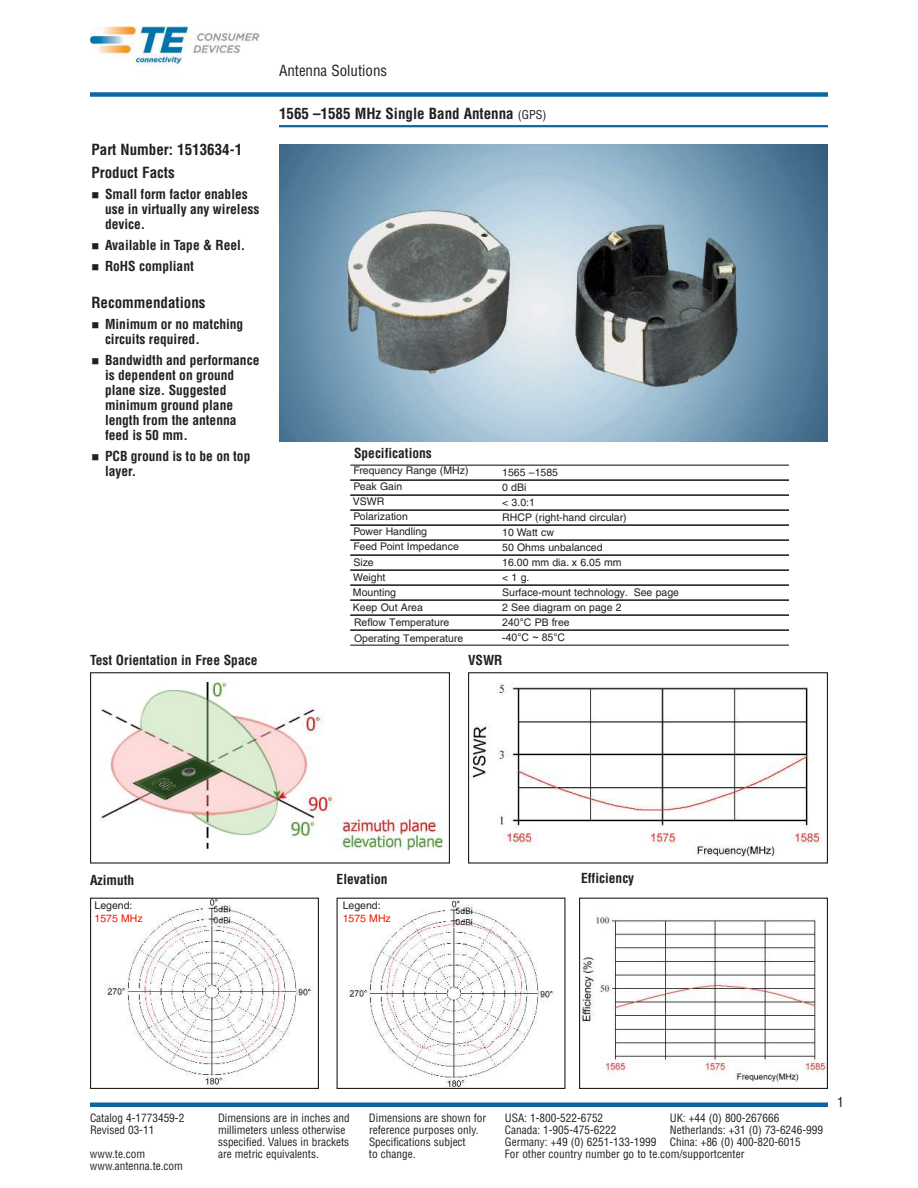
<style>
.page{position:relative;width:918px;height:1188px;background:#fff}
.page>*{position:absolute;margin:0;border:0;box-sizing:border-box;transform-origin:0 0}
.t1{font:700 condensed 15px/22.5px "Helvetica";color:#221f1f}
.t2{font:condensed 15px "Helvetica";color:#221f1f}
.t3{font:700 condensed 13.5px/15px "Helvetica";color:#221f1f}
.t4{font:condensed 13.5px "Helvetica";color:#221f1f}
.t5{font:condensed 11.25px "Helvetica";color:#221f1f}
.t6{font:10.5px/15.1px "Helvetica";color:#221f1f}
.t7{font:10.5px/15.1px "Arial";color:#221f1f}
.t8{font:10.5px "Helvetica";color:#ef1900}
.s1{font-weight:400;font-size:12px}
</style>
<div class="page">
<div style="left:90px;top:1102px;width:738px;height:5px;background:#0e66a1"></div>
<hr style="left:279px;top:125px;width:549px;height:2px;background:#0e66a1">
<img style="left:90px;top:26px;width:170px;height:41px">
<img style="left:279px;top:144px;width:549px;height:298px">
<img style="left:106px;top:900px;width:207px;height:187px">
<div style="left:90px;top:898px;width:229px;height:191px;border:1px solid #221f1f"></div>
<img style="left:349px;top:900px;width:206px;height:187px">
<div style="left:337px;top:898px;width:229px;height:191px;border:1px solid #221f1f"></div>
<img style="left:581px;top:915px;width:245px;height:171px">
<div style="left:579px;top:898px;width:249px;height:191px;border:1px solid #221f1f"></div>
<hr style="left:350px;top:465px;width:439px;height:1px;background:#221f1f">
<hr style="left:350px;top:480px;width:439px;height:1px;background:#221f1f">
<hr style="left:350px;top:495px;width:439px;height:1px;background:#221f1f">
<hr style="left:350px;top:510px;width:439px;height:1px;background:#221f1f">
<hr style="left:350px;top:525px;width:439px;height:1px;background:#221f1f">
<hr style="left:350px;top:540px;width:439px;height:1px;background:#221f1f">
<hr style="left:350px;top:555px;width:439px;height:1px;background:#221f1f">
<hr style="left:350px;top:570px;width:439px;height:1px;background:#221f1f">
<hr style="left:350px;top:585px;width:439px;height:1px;background:#221f1f">
<hr style="left:350px;top:600px;width:439px;height:1px;background:#221f1f">
<div style="left:90px;top:92px;width:738px;height:5px;background:#0e66a1"></div>
<img style="left:100px;top:677px;width:343px;height:174px">
<div style="left:90px;top:672px;width:360px;height:192px;border:1px solid #221f1f"></div>
<img style="left:471px;top:683px;width:355px;height:174px">
<div style="left:468px;top:672px;width:360px;height:192px;border:1px solid #221f1f"></div>
<hr style="left:350px;top:615px;width:439px;height:1px;background:#221f1f">
<hr style="left:350px;top:630px;width:439px;height:1px;background:#221f1f">
<hr style="left:350px;top:645px;width:439px;height:1px;background:#221f1f">
<h1 class="t2" style="left:279px;top:64px;width:110px">Antenna Solutions</h1>
<h1 class="t1" style="left:92px;top:140px;width:152px">Part Number: 1513634-1<br>Product Facts</h1>
<p class="t3" style="left:105px;top:187px;width:156px">Small form factor enables use in virtually any wireless device.</p>
<p class="t3" style="left:105px;top:235px;width:142px;line-height:21px">Available in Tape &amp; Reel.<br>RoHS compliant</p>
<h1 class="t1" style="left:92px;top:293px;width:116px">Recommendations</h1>
<p class="t3" style="left:105px;top:318px;width:140px">Minimum or no matching circuits required.</p>
<p class="t3" style="left:105px;top:354px;width:156px">Bandwidth and performance is dependent on ground plane size. Suggested minimum ground plane length from the antenna feed is 50 mm.</p>
<p class="t3" style="left:105px;top:450px;width:147px">PCB ground is to be on top layer.</p>
<h1 class="t1" style="left:279px;top:104px;width:269px">1565 –1585 MHz Single Band Antenna <span class="s1">(GPS)</span></h1>
<p class="t3" style="left:354px;top:447px;width:79px">Specifications</p>
<p class="t6" style="left:353px;top:464px;width:117px">Frequency Range (MHz)<br>Peak Gain<br>VSWR<br>Polarization<br>Power Handling<br>Feed Point Impedance<br>Size<br>Weight<br>Mounting<br>Keep Out Area</p>
<p class="t7" style="left:354px;top:615px;width:111px">Reflow Temperature<br>Operating Temperature</p>
<p class="t6" style="left:502px;top:466px;width:178px">1565 –1585<br>0 dBi<br>&lt; 3.0:1<br>RHCP (right-hand circular)<br>10 Watt cw<br>50 Ohms unbalanced<br>16.00 mm dia. x 6.05 mm<br>&lt; 1 g.<br>Surface-mount technology. See page<br>2 See diagram on page 2</p>
<p class="t7" style="left:502px;top:615px;width:69px">240°C PB free -40°C ~ 85°C</p>
<p class="t3" style="left:90px;top:654px;width:169px">Test Orientation in Free Space</p>
<p class="t3" style="left:468px;top:654px;width:36px">VSWR</p>
<p class="t3" style="left:90px;top:874px;width:46px">Azimuth</p>
<p class="t3" style="left:337px;top:873px;width:52px">Elevation</p>
<p class="t3" style="left:581px;top:871px;width:55px">Efficiency</p>
<p class="t6" style="left:94px;top:899px;width:39px">Legend:</p>
<p class="t8" style="left:94px;top:914px;width:50px">1575 MHz</p>
<p class="t6" style="left:343px;top:899px;width:39px">Legend:</p>
<p class="t8" style="left:343px;top:914px;width:50px">1575 MHz</p>
<p class="t5" style="left:90px;top:1114px;width:96px">Catalog 4-1773459-2</p>
<p class="t5" style="left:218px;top:1114px;width:133px">Dimensions are in inches and</p>
<p class="t5" style="left:369px;top:1114px;width:119px">Dimensions are shown for</p>
<p class="t5" style="left:505px;top:1114px;width:100px">USA: 1-800-522-6752</p>
<p class="t5" style="left:670px;top:1114px;width:111px">UK: +44 (0) 800-267666</p>
<p class="t5" style="left:90px;top:1126px;width:66px">Revised 03-11</p>
<p class="t5" style="left:218px;top:1126px;width:129px">millimeters unless otherwise</p>
<p class="t5" style="left:369px;top:1126px;width:111px">reference purposes only.</p>
<p class="t5" style="left:505px;top:1126px;width:113px">Canada: 1-905-475-6222</p>
<p class="t5" style="left:670px;top:1126px;width:155px">Netherlands: +31 (0) 73-6246-999</p>
<p class="t5" style="left:218px;top:1138px;width:133px">sspecified. Values in brackets</p>
<p class="t5" style="left:369px;top:1138px;width:98px">Specifications subject</p>
<p class="t5" style="left:505px;top:1138px;width:297px">Germany: +49 (0) 6251-133-1999 China: +86 (0) 400-820-6015</p>
<p class="t5" style="left:90px;top:1150px;width:57px">www.te.com</p>
<p class="t5" style="left:218px;top:1150px;width:102px">are metric equivalents.</p>
<p class="t5" style="left:369px;top:1150px;width:48px">to change.</p>
<p class="t5" style="left:505px;top:1150px;width:241px">For other country number go to te.com/supportcenter</p>
<p class="t5" style="left:90px;top:1162px;width:94px">www.antenna.te.com</p>
<p class="t4" style="left:837px;top:1096px;width:8px">1</p>
</div>
